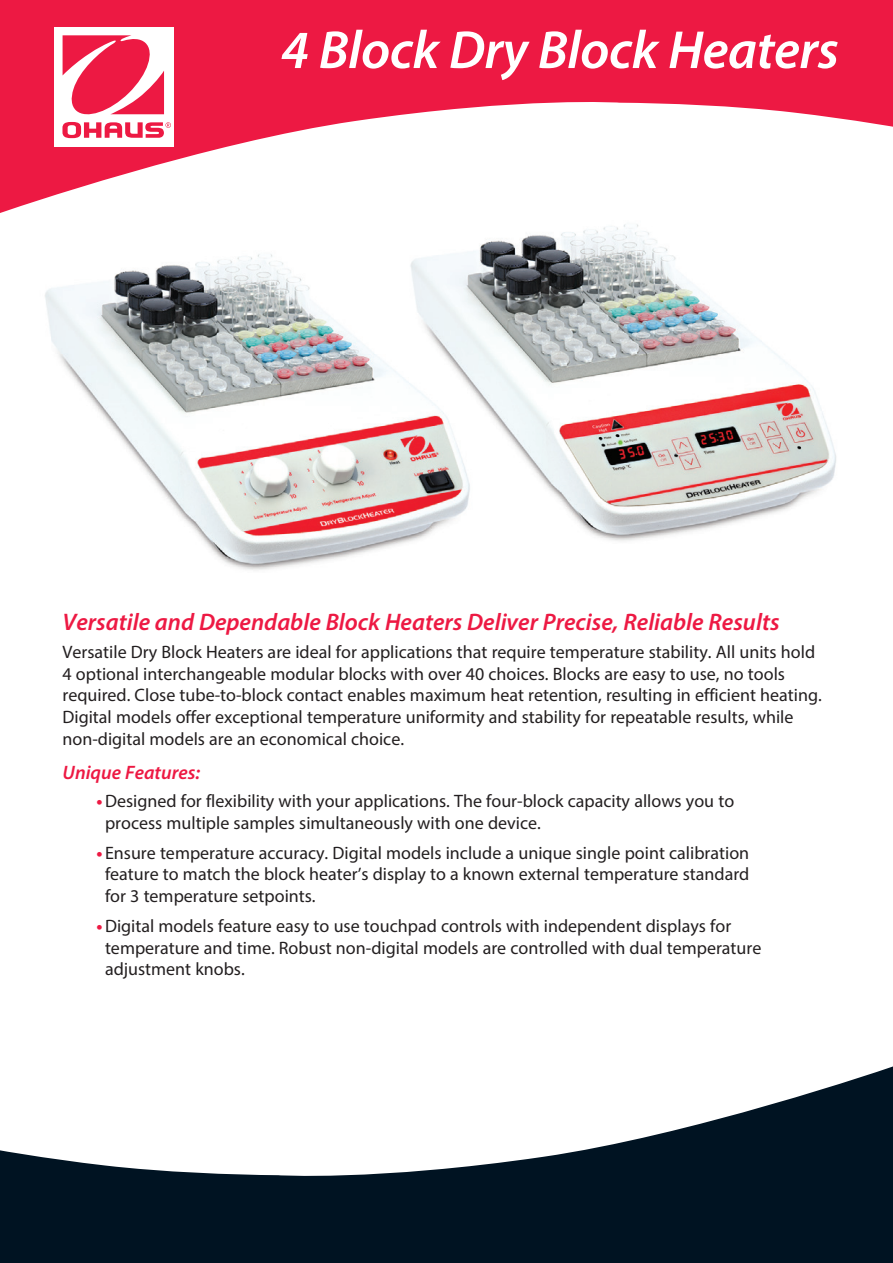
<style>
.page{position:relative;width:893px;height:1263px;background:#fff}
.page>*{position:absolute;margin:0;border:0;box-sizing:border-box;transform-origin:0 0}
.Cover_Product_Name{font:italic 600 54px "Myriad Pro";letter-spacing:-.01em;color:#fff}
.Cover_Headline_Text{font:italic 600 24px "Myriad Pro";color:#ed1943}
.Cover_Standard_Featu{font:italic 600 19.5px "Myriad Pro";color:#ed1943}
.Cover_Copy_Text{font:18px/21.6px "Myriad Pro";color:#231f20}
.s1{font-weight:700;color:#ed1943}
</style>
<div class="page">
<svg style="left:0;top:0;width:893px;height:213px;fill:#ed1943"></svg>
<div style="left:54px;top:27px;width:120px;height:119px;background:#fff"></div>
<svg style="left:62px;top:35px;width:109px;height:103px"></svg>
<svg style="left:0;top:1066px;width:893px;height:197px;fill:#001322"></svg>
<img style="left:401px;top:183px;width:451px;height:358px">
<img style="left:28px;top:212px;width:453px;height:358px">
<p class="Cover_Product_Name" style="left:281px;top:16px;width:559px">4 Block Dry Block Heaters</p>
<p class="Cover_Headline_Text" style="left:63px;top:607px;width:719px">Versatile and Dependable Block Heaters Deliver Precise, Reliable Results</p>
<p class="Cover_Copy_Text" style="left:63px;top:641px;width:761px">Versatile Dry Block Heaters are ideal for applications that require temperature stability. All units hold 4 optional interchangeable modular blocks with over 40 choices. Blocks are easy to use, no tools required. Close tube-to-block contact enables maximum heat retention, resulting in efficient heating.<br>Digital models offer exceptional temperature uniformity and stability for repeatable results, while non-digital models are an economical choice.</p>
<p class="Cover_Standard_Featu" style="left:63px;top:760px;width:139px">Unique Features:</p>
<p class="Cover_Copy_Text" style="left:105px;top:790px;width:631px;text-indent:-9px"><span class="s1">•</span>Designed for flexibility with your applications. The four-block capacity allows you to process multiple samples simultaneously with one device.</p>
<p class="Cover_Copy_Text" style="left:105px;top:841px;width:646px;text-align:justify;text-indent:-9px"><span class="s1">•</span> Ensure temperature accuracy. Digital models include a unique single point calibration feature to match the block heater’s display to a known external temperature standard for 3 temperature setpoints.</p>
<p class="Cover_Copy_Text" style="left:105px;top:915px;width:658px;text-indent:-9px"><span class="s1">•</span>Digital models feature easy to use touchpad controls with independent displays for temperature and time. Robust non-digital models are controlled with dual temperature adjustment knobs.</p>
</div>
